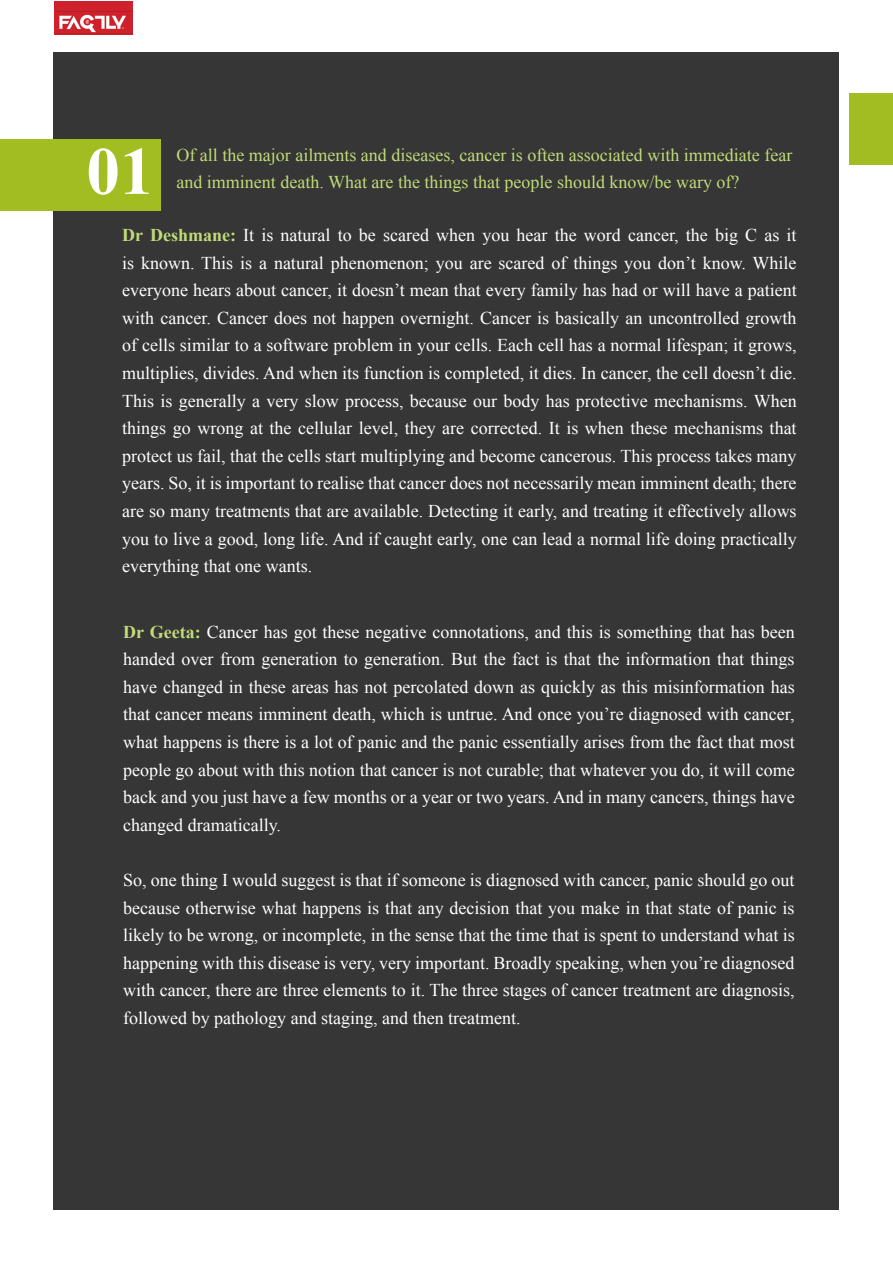
<style>
.page{position:relative;width:893px;height:1263px;background:#fff}
.page>*{position:absolute;margin:0;border:0;box-sizing:border-box;transform-origin:0 0}
.t1{font:700 67.5px "Times New Roman";color:#fff}
.Paragraph_Style_2{font:18px/27.6px "Times New Roman";color:#fff;text-align:justify}
.Paragraph_Style_2-2{font:18px/27.6px "Times New Roman";color:#c1db78}
.s1{font-weight:700;color:#c1db78}
</style>
<div class="page">
<div style="left:54px;top:2px;width:79px;height:33px;background:#ce212b"></div>
<img style="left:55px;top:11px;width:78px;height:23px">
<div style="left:849px;top:93px;width:44px;height:72px;background:#a2bd21"></div>
<div style="left:54px;top:52px;width:785px;height:1158px;background:#353635"></div>
<div style="left:0;top:139px;width:160px;height:71px;background:#a2bd21"></div>
<p class="Paragraph_Style_2-2" style="left:176px;top:140px;width:617px">Of all the major ailments and diseases, cancer is often associated with immediate fear and imminent death. What are the things that people should know/be wary of?</p>
<p class="Paragraph_Style_2" style="left:122px;top:221px;width:676px"><span class="s1">Dr Deshmane:</span> It is natural to be scared when you hear the word cancer, the big C as it is known. This is a natural phenomenon; you are scared of things you don’t know. While everyone hears about cancer, it doesn’t mean that every family has had or will have a patient with cancer. Cancer does not happen overnight. Cancer is basically an uncontrolled growth of cells similar to a software problem in your cells. Each cell has a normal lifespan; it grows, multiplies, divides. And when its function is completed, it dies. In cancer, the cell doesn’t die.<br>This is generally a very slow process, because our body has protective mechanisms. When things go wrong at the cellular level, they are corrected. It is when these mechanisms that protect us fail, that the cells start multiplying and become cancerous. This process takes many years. So, it is important to realise that cancer does not necessarily mean imminent death; there are so many treatments that are available. Detecting it early, and treating it effectively allows you to live a good, long life. And if caught early, one can lead a normal life doing practically everything that one wants.</p>
<p class="t1" style="left:86px;top:125px;width:69px">01</p>
<p class="Paragraph_Style_2" style="left:123px;top:617px;width:673px"><span class="s1">Dr Geeta:</span> Cancer has got these negative connotations, and this is something that has been handed over from generation to generation. But the fact is that the information that things have changed in these areas has not percolated down as quickly as this misinformation has that cancer means imminent death, which is untrue. And once you’re diagnosed with cancer, what happens is there is a lot of panic and the panic essentially arises from the fact that most people go about with this notion that cancer is not curable; that whatever you do, it will come back and you just have a few months or a year or two years. And in many cancers, things have changed dramatically.</p>
<p class="Paragraph_Style_2" style="left:123px;top:866px;width:673px">So, one thing I would suggest is that if someone is diagnosed with cancer, panic should go out because otherwise what happens is that any decision that you make in that state of panic is likely to be wrong, or incomplete, in the sense that the time that is spent to understand what is happening with this disease is very, very important. Broadly speaking, when you’re diagnosed with cancer, there are three elements to it. The three stages of cancer treatment are diagnosis, followed by pathology and staging, and then treatment.</p>
</div>
